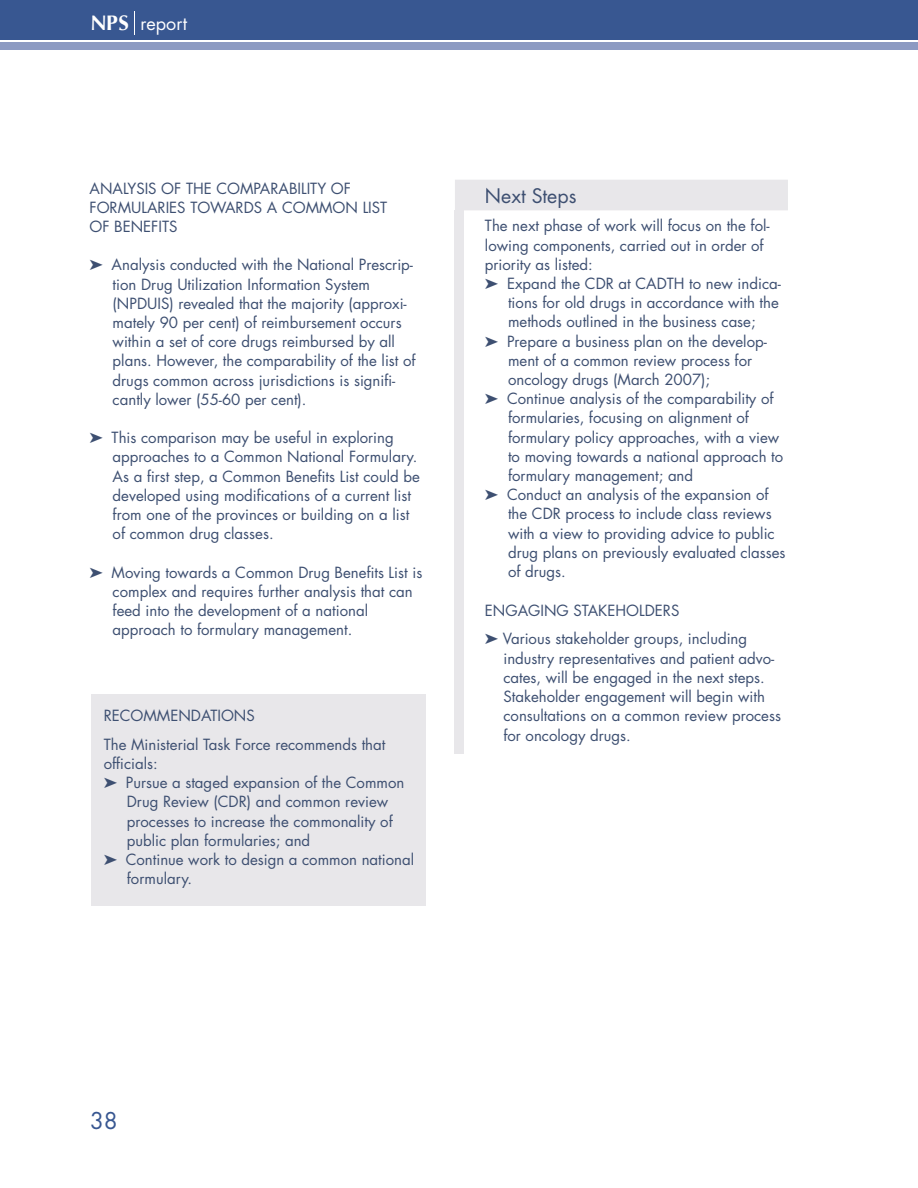
<style>
.page{position:relative;width:918px;height:1188px;background:#fff}
.page>*{position:absolute;margin:0;border:0;box-sizing:border-box;transform-origin:0 0}
.t1{font:22.5px "Futura";color:#385791}
.t2{font:19.5px "Futura";color:#3d4f71}
.t3{font:18px "Futura";color:#fff}
.t4{font:15px/19.2px "Futura";color:#3d4f71}
.s1{font-family:"Optima";font-weight:700;font-size:21px}
</style>
<div class="page">
<div style="left:92px;top:694px;width:334px;height:212px;background:#e8e7ea"></div>
<div style="left:455px;top:180px;width:333px;height:30px;background:#e8e7ea"></div>
<div style="left:487px;top:187px;width:89px;height:21px;background:#e8e7ea"></div>
<div style="left:455px;top:210px;width:9px;height:544px;background:#e8e7ea"></div>
<div style="left:0;top:41px;width:918px;height:8px;background:#8c9ac2"></div>
<div style="left:0;top:0;width:918px;height:41px;background:#385791"></div>
<hr style="left:0;top:40px;width:918px;height:2px;background:#fff">
<svg style="left:134px;top:12px;width:1px;height:23px"></svg>
<p class="t3" style="left:90px;top:11px;width:93px">Introduction</p>
<p class="t3" style="left:90px;top:11px;width:98px"><span class="s1">NPS</span> report</p>
<p class="t4" style="left:90px;top:178px;width:299px">ANALYSIS OF THE COMPARABILITY OF<br>FORMULARIES TOWARDS A COMMON LIST<br>OF BENEFITS</p>
<p class="t4" style="left:113px;top:255px;width:305px;text-indent:-23px">➤ Analysis conducted with the National Prescrip&shy;tion Drug Utilization Information System (NPDUIS) revealed that the majority (approxi&shy;mately 90 per cent) of reimbursement occurs within a set of core drugs reimbursed by all plans. However, the comparability of the list of drugs common across jurisdictions is signifi&shy;cantly lower (55-60 per cent).</p>
<p class="t4" style="left:113px;top:428px;width:309px;text-indent:-23px">➤ This comparison may be useful in exploring approaches to a Common National Formulary.<br>As a first step, a Common Benefits List could be developed using modifications of a current list from one of the provinces or building on a list of common drug classes.</p>
<p class="t4" style="left:113px;top:562px;width:311px;text-indent:-23px">➤ Moving towards a Common Drug Benefits List is complex and requires further analysis that can feed into the development of a national approach to formulary management.</p>
<p class="t4" style="left:104px;top:701px;width:283px;line-height:28.8px">RECOMMENDATIONS<br>The Ministerial Task Force recommends that</p>
<p class="t4" style="left:104px;top:754px;width:56px">officials:</p>
<p class="t4" style="left:104px;top:773px;width:302px">➤ Pursue a staged expansion of the Common</p>
<p class="t4" style="left:127px;top:792px;width:263px">Drug Review (CDR) and common review</p>
<p class="t4" style="left:127px;top:811px;width:267px">processes to increase the commonality of</p>
<p class="t4" style="left:127px;top:831px;width:185px">public plan formularies; and</p>
<p class="t4" style="left:104px;top:850px;width:312px">➤ Continue work to design a common national</p>
<p class="t4" style="left:127px;top:869px;width:67px">formulary.</p>
<h2 class="t2" style="left:485px;top:182px;width:93px">Next Steps</h2>
<p class="t4" style="left:485px;top:216px;width:286px">The next phase of work will focus on the fol-</p>
<p class="t4" style="left:485px;top:235px;width:280px">lowing components, carried out in order of</p>
<p class="t4" style="left:485px;top:254px;width:109px">priority as listed:</p>
<p class="t4" style="left:485px;top:274px;width:298px">➤ Expand the CDR at CADTH to new indica-</p>
<p class="t4" style="left:508px;top:293px;width:272px">tions for old drugs in accordance with the</p>
<p class="t4" style="left:508px;top:312px;width:249px">methods outlined in the business case;</p>
<p class="t4" style="left:485px;top:331px;width:283px">➤ Prepare a business plan on the develop-</p>
<p class="t4" style="left:508px;top:350px;width:246px">ment of a common review process for</p>
<p class="t4" style="left:508px;top:370px;width:204px">oncology drugs (March 2007);</p>
<p class="t4" style="left:485px;top:389px;width:290px">➤ Continue analysis of the comparability of</p>
<p class="t4" style="left:508px;top:408px;width:242px">formularies, focusing on alignment of</p>
<p class="t4" style="left:508px;top:427px;width:273px">formulary policy approaches, with a view</p>
<p class="t4" style="left:508px;top:446px;width:277px">to moving towards a national approach to</p>
<p class="t4" style="left:508px;top:466px;width:187px">formulary management; and</p>
<p class="t4" style="left:485px;top:485px;width:285px">➤ Conduct an analysis of the expansion of</p>
<p class="t4" style="left:508px;top:504px;width:265px">the CDR process to include class reviews</p>
<p class="t4" style="left:508px;top:523px;width:268px">with a view to providing advice to public</p>
<p class="t4" style="left:508px;top:542px;width:279px">drug plans on previously evaluated classes</p>
<p class="t4" style="left:508px;top:562px;width:59px">of drugs.</p>
<p class="t4" style="left:485px;top:596px;width:264px;line-height:28.8px">ENGAGING STAKEHOLDERS<br>➤ Various stakeholder groups, including</p>
<p class="t4" style="left:503px;top:648px;width:279px">industry representatives and patient advo&shy;cates, will be engaged in the next steps.<br>Stakeholder engagement will begin with consultations on a common review process for oncology drugs.</p>
<h1 class="t1" style="left:90px;top:1105px;width:29px">38</h1>
</div>
